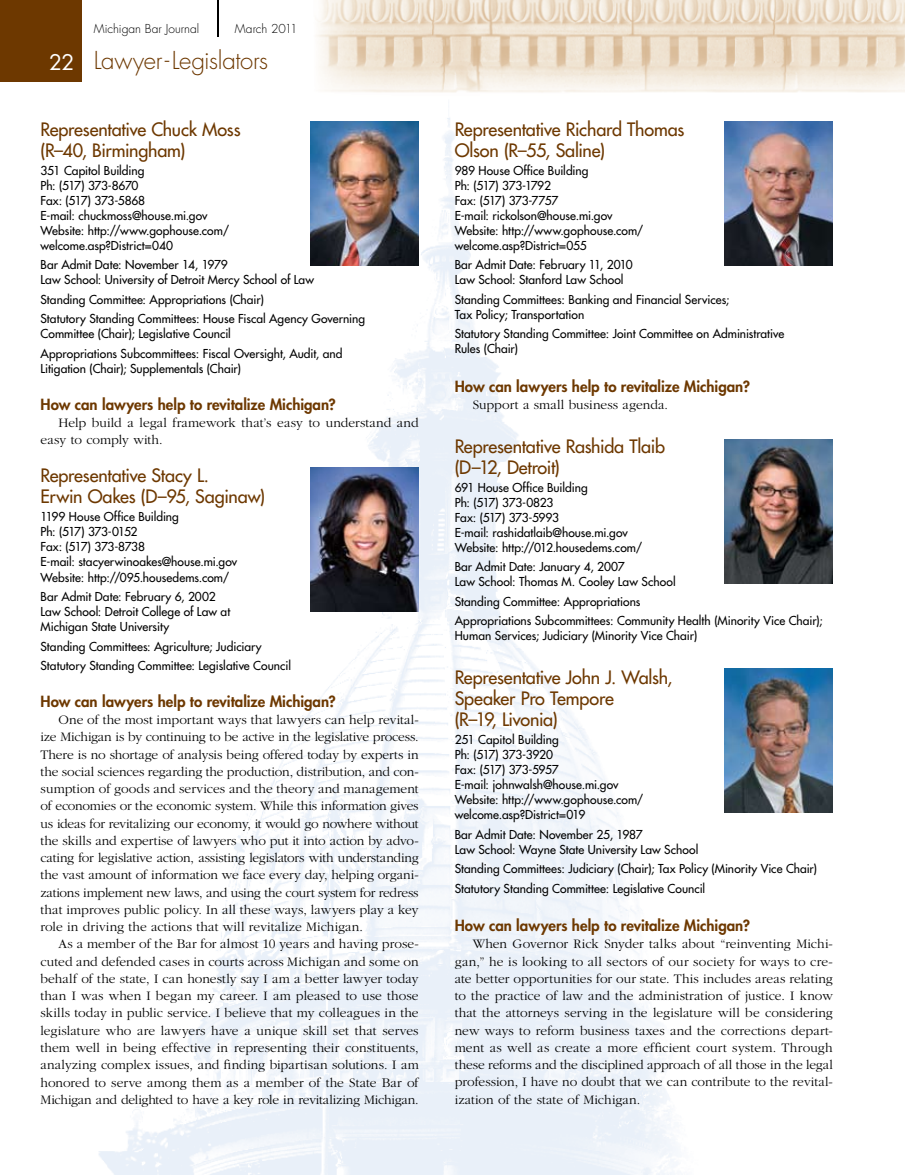
<style>
.page{position:relative;width:905px;height:1175px;background:#fff}
.page>*{position:absolute;margin:0;border:0;box-sizing:border-box;transform-origin:0 0}
.t1{font:300 24px "Futura";letter-spacing:-.015em;color:#6d3800}
.t2{font:18px/21px "Futura";letter-spacing:-.015em;color:#6d3800}
.t3{font:800 15px "Futura";color:#6d3800}
.t4{font:300 13.5px/17.2px "Garamond";color:#000;text-align:justify}
.t5{font:12px/15px "Futura";letter-spacing:.005em;color:#000}
.t6{font:300 12px "Futura";color:#000}
.s1{font-weight:400;font-size:21px;color:#fff}
</style>
<div class="page">
<img style="left:99px;top:118px;width:734px;height:1056px">
<div style="left:0;top:0;width:82px;height:82px;background:#6d3800"></div>
<hr style="left:217px;top:0;width:1px;height:37px;background:#000">
<img style="left:316px;top:0;width:588px;height:93px">
<img style="left:725px;top:439px;width:108px;height:144px">
<img style="left:725px;top:122px;width:108px;height:144px">
<img style="left:725px;top:669px;width:108px;height:144px">
<img style="left:310px;top:122px;width:108px;height:144px">
<img style="left:310px;top:467px;width:108px;height:144px">
<p class="t6" style="left:94px;top:21px;width:107px">Michigan Bar Journal</p>
<p class="t6" style="left:235px;top:21px;width:64px">March 2011</p>
<h1 class="t1" style="left:49px;top:45px;width:220px"><span class="s1">22</span> Lawyer-Legislators</h1>
<h2 class="t2" style="left:40px;top:118px;width:201px">Representative Chuck Moss (R–40, Birmingham)</h2>
<p class="t5" style="left:40px;top:163px;width:190px">351 Capitol Building<br>Ph: (517) 373-8670<br>Fax: (517) 373-5868<br>E-mail: chuckmoss@house.mi.gov<br>Website: http://www.gophouse.com/ welcome.asp?District=040</p>
<p class="t5" style="left:40px;top:257px;width:275px">Bar Admit Date: November 14, 1979<br>Law School: University of Detroit Mercy School of Law</p>
<p class="t5" style="left:40px;top:289px;width:326px;line-height:19.5px">Standing Committee: Appropriations (Chair)<br>Statutory Standing Committees: House Fiscal Agency Governing</p>
<p class="t5" style="left:40px;top:324px;width:303px;line-height:19.5px">Committee (Chair); Legislative Council<br>Appropriations Subcommittees: Fiscal Oversight, Audit, and</p>
<p class="t5" style="left:40px;top:361px;width:202px">Litigation (Chair); Supplementals (Chair)</p>
<p class="t3" style="left:40px;top:394px;width:297px">How can lawyers help to revitalize Michigan?</p>
<p class="t4" style="left:41px;top:414px;width:379px;text-indent:18px">Help build a legal framework that’s easy to understand and easy to comply with.</p>
<h2 class="t2" style="left:40px;top:465px;width:226px">Representative Stacy L.<br>Erwin Oakes (D–95, Saginaw)</h2>
<p class="t5" style="left:40px;top:509px;width:198px">1199 House Office Building<br>Ph: (517) 373-0152<br>Fax: (517) 373-8738<br>E-mail: stacyerwinoakes@house.mi.gov<br>Website: http://095.housedems.com/</p>
<p class="t5" style="left:40px;top:589px;width:191px">Bar Admit Date: February 6, 2002<br>Law School: Detroit College of Law at<br>Michigan State University</p>
<p class="t5" style="left:40px;top:636px;width:252px;line-height:19.5px">Standing Committees: Agriculture; Judiciary<br>Statutory Standing Committee: Legislative Council</p>
<p class="t3" style="left:40px;top:691px;width:297px">How can lawyers help to revitalize Michigan?</p>
<p class="t4" style="left:41px;top:711px;width:380px;text-indent:18px">One of the most important ways that lawyers can help revital&shy;ize Michigan is by continuing to be active in the legislative proc ess.<br>There is no shortage of analysis being offered today by experts in the social sciences regarding the production, distribution, and con&shy;sumption of goods and services and the theory and management of economies or the economic system. While this information gives us ideas for revitalizing our economy, it would go nowhere without the skills and expertise of lawyers who put it into action by advo&shy;cating for legislative action, assisting legislators with understanding the vast amount of information we face every day, helping organi&shy;zations implement new laws, and using the court system for redress that improves public policy. In all these ways, lawyers play a key role in driving the actions that will revitalize Michigan.</p>
<p class="t4" style="left:41px;top:935px;width:380px;text-indent:18px">As a member of the Bar for almost 10 years and having prose&shy;cuted and defended cases in courts across Michigan and some on behalf of the state, I can honestly say I am a better lawyer today than I was when I began my career. I am pleased to use those skills today in public service. I believe that my colleagues in the legislature who are lawyers have a unique skill set that serves them well in being effective in representing their constituents, analyzing complex issues, and finding bipartisan solutions. I am honored to serve among them as a member of the State Bar of Michigan and delighted to have a key role in revitalizing Michigan.</p>
<h2 class="t2" style="left:454px;top:118px;width:231px">Representative Richard Thomas<br>Olson (R–55, Saline)</h2>
<p class="t5" style="left:454px;top:163px;width:190px">989 House Office Building<br>Ph: (517) 373-1792<br>Fax: (517) 373-7757<br>E-mail: rickolson@house.mi.gov<br>Website: http://www.gophouse.com/ welcome.asp?District=055</p>
<p class="t5" style="left:454px;top:257px;width:179px">Bar Admit Date: February 11, 2010<br>Law School: Stanford Law School</p>
<p class="t5" style="left:454px;top:292px;width:276px">Standing Committees: Banking and Financial Services;<br>Tax Policy; Transportation</p>
<p class="t5" style="left:454px;top:326px;width:331px">Statutory Standing Committee: Joint Committee on Administrative<br>Rules (Chair)</p>
<p class="t3" style="left:454px;top:376px;width:297px">How can lawyers help to revitalize Michigan?</p>
<p class="t4" style="left:472px;top:396px;width:197px">Support a small business agenda.</p>
<h2 class="t2" style="left:454px;top:435px;width:212px">Representative Rashida Tlaib (D–12, Detroit)</h2>
<p class="t5" style="left:454px;top:480px;width:189px">691 House Office Building<br>Ph: (517) 373-0823<br>Fax: (517) 373-5993<br>E-mail: rashidatlaib@house.mi.gov<br>Website: http://012.housedems.com/</p>
<p class="t5" style="left:454px;top:559px;width:222px">Bar Admit Date: January 4, 2007<br>Law School: Thomas M. Cooley Law School</p>
<p class="t5" style="left:454px;top:591px;width:369px;line-height:19.5px">Standing Committee: Appropriations<br>Appropriations Subcommittees: Community Health (Minority Vice Chair);</p>
<p class="t5" style="left:454px;top:628px;width:244px">Human Services; Judiciary (Minority Vice Chair)</p>
<h2 class="t2" style="left:454px;top:667px;width:219px">Representative John J. Walsh,<br>Speaker Pro Tempore<br>(R–19, Livonia)</h2>
<p class="t5" style="left:454px;top:732px;width:190px">251 Capitol Building<br>Ph: (517) 373-3920<br>Fax: (517) 373-5957<br>E-mail: johnwalsh@house.mi.gov<br>Website: http://www.gophouse.com/ welcome.asp?District=019</p>
<p class="t5" style="left:454px;top:826px;width:245px">Bar Admit Date: November 25, 1987<br>Law School: Wayne State University Law School</p>
<p class="t5" style="left:454px;top:859px;width:364px;line-height:19.5px">Standing Committees: Judiciary (Chair); Tax Policy (Minority Vice Chair)<br>Statutory Standing Committee: Legislative Council</p>
<p class="t3" style="left:454px;top:915px;width:297px">How can lawyers help to revitalize Michigan?</p>
<p class="t4" style="left:455px;top:935px;width:380px;text-indent:18px">When Governor Rick Snyder talks about “reinventing Michi&shy;gan,” he is looking to all sectors of our society for ways to cre&shy;ate better opportunities for our state. This includes areas relating to the practice of law and the administration of justice. I know that the attorneys serving in the legislature will be considering new ways to reform business taxes and the corrections depart&shy;ment as well as create a more efficient court system. Through these reforms and the disciplined approach of all those in the legal profession, I have no doubt that we can contribute to the revital&shy;ization of the state of Michigan.</p>
</div>
